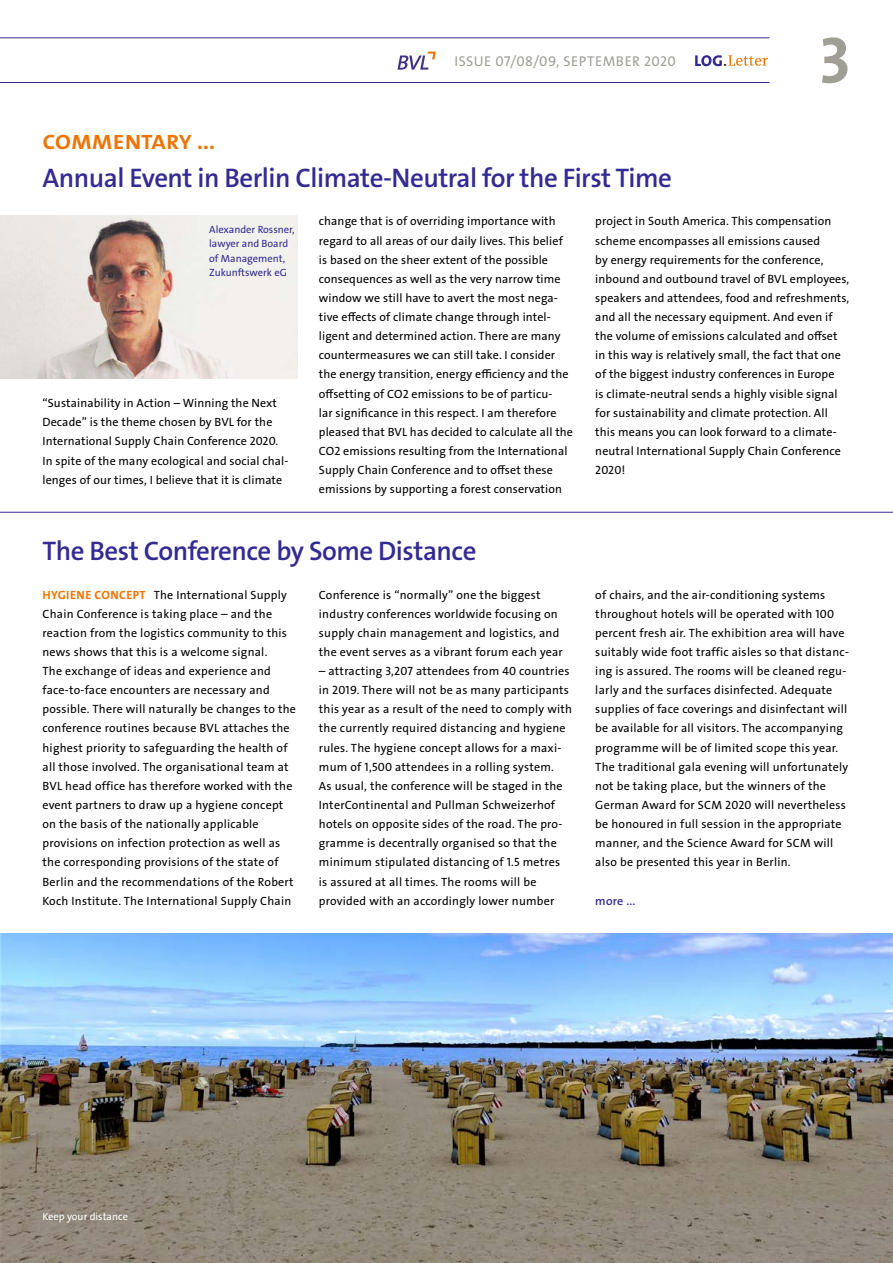
<style>
.page{position:relative;width:893px;height:1263px;background:#fff}
.page>*{position:absolute;margin:0;border:0;box-sizing:border-box;transform-origin:0 0}
.t1{font:66px "The Sans LP7 Bld";color:#9f9f96}
.t2{font:27px "The Sans LP6 Se Bld";letter-spacing:-.02em;color:#342a94}
.t3{font:27px "The Sans LP6 Se Bld";letter-spacing:-.02em;color:#f07300}
.t4{font:14.25px "The Sans LP5 Plain";letter-spacing:.03em;color:#9f9f96}
.Copytext{font:12px/19.2px "The Sans LP5 Plain";letter-spacing:.02em;color:#000}
.Copytext-2{font:12px "The Sans LP6 Se Bld";color:#342a94}
.Bildunterschrift{font:10.5px/14.2px "The Sans LP5 Plain";color:#342a94}
.Bildunterschrift-2{font:10.5px "The Sans LP5 Plain";color:#fff}
.s1{font-family:"The Sans LP7 Bld";color:#f07300}
</style>
<div class="page">
<hr style="left:0;top:38px;width:770px;height:1px;background:#342a94">
<hr style="left:0;top:82px;width:770px;height:1px;background:#342a94">
<svg style="left:397px;top:52px;width:39px;height:18px"></svg>
<svg style="left:695px;top:55px;width:73px;height:11px"></svg>
<hr style="left:0;top:512px;width:893px;height:1px;background:#342a94">
<img style="left:0;top:216px;width:298px;height:162px">
<img style="left:0;top:933px;width:893px;height:330px">
<p class="t4" style="left:454px;top:52px;width:223px">ISSUE 07/08/09, SEPTEMBER 2020</p>
<p class="t3" style="left:43px;top:122px;width:174px">commentary ...</p>
<p class="t2" style="left:43px;top:161px;width:631px">Annual Event in Berlin Climate-Neutral for the First Time</p>
<h1 class="t1" style="left:819px;top:18px;width:33px">3</h1>
<p class="Bildunterschrift" style="left:209px;top:223px;width:87px">Alexander Rossner, lawyer and Board of Management,<br>Zukunftswerk eG</p>
<p class="Copytext" style="left:43px;top:394px;width:247px">“Sustainability in Action – Winning the Next Decade” is the theme chosen by BVL for the International Supply Chain Conference 2020.<br>In spite of the many ecological and social chal&shy;lenges of our times, I believe that it is climate</p>
<p class="Copytext" style="left:319px;top:212px;width:256px">change that is of overriding importance with regard to all areas of our daily lives. This belief is based on the sheer extent of the possible consequences as well as the very narrow time window we still have to avert the most nega&shy;tive effects of climate change through intel&shy;ligent and determined action. There are many countermeasures we can still take. I consider the energy transition, energy efficiency and the offsetting of CO2 emissions to be of particu-<br>lar significance in this respect. I am therefore pleased that BVL has decided to calculate all the CO2 emissions resulting from the International Supply Chain Conference and to offset these emissions by supporting a forest conservation</p>
<p class="Copytext" style="left:595px;top:212px;width:255px">project in South America. This compensation scheme encompasses all emissions caused<br>by energy requirements for the conference, inbound and outbound travel of BVL employees, speakers and attendees, food and refreshments, and all the necessary equipment. And even if the volume of emissions calculated and offset in this way is relatively small, the fact that one of the biggest industry conferences in Europe<br>is climate-neutral sends a highly visible signal for sustainability and climate protection. All this means you can look forward to a climate&shy;neutral International Supply Chain Conference 2020!</p>
<p class="t2" style="left:43px;top:534px;width:435px">The Best Conference by Some Distance</p>
<p class="Copytext" style="left:43px;top:585px;width:255px"><span class="s1">HYGIENE CONCEPT</span> The International Supply Chain Conference is taking place – and the reaction from the logistics community to this news shows that this is a welcome signal.<br>The exchange of ideas and experience and face-to-face encounters are necessary and possible. There will naturally be changes to the conference routines because BVL attaches the highest priority to safeguarding the health of all those involved. The organisational team at BVL head office has therefore worked with the event partners to draw up a hygiene concept on the basis of the nationally applicable provisions on infection protection as well as the corresponding provisions of the state of Berlin and the recommendations of the Robert Koch Institute. The International Supply Chain</p>
<p class="Copytext" style="left:319px;top:585px;width:245px">Conference is “normally” one the biggest industry conferences worldwide focusing on supply chain management and logistics, and the event serves as a vibrant forum each year</p>
<p class="Copytext" style="left:319px;top:661px;width:255px">– attracting 3,207 attendees from 40 countries in 2019. There will not be as many participants this year as a result of the need to comply with the currently required distancing and hygiene rules. The hygiene concept allows for a maxi&shy;mum of 1,500 attendees in a rolling system.<br>As usual, the conference will be staged in the InterContinental and Pullman Schweizerhof hotels on opposite sides of the road. The pro&shy;gramme is decentrally organised so that the minimum stipulated distancing of 1.5 metres<br>is assured at all times. The rooms will be provided with an accordingly lower number</p>
<p class="Copytext" style="left:595px;top:585px;width:255px">of chairs, and the air-conditioning systems throughout hotels will be operated with 100 percent fresh air. The exhibition area will have suitably wide foot traffic aisles so that distanc&shy;ing is assured. The rooms will be cleaned regu&shy;larly and the surfaces disinfected. Adequate supplies of face coverings and disinfectant will be available for all visitors. The accompanying programme will be of limited scope this year.<br>The traditional gala evening will unfortunately not be taking place, but the winners of the German Award for SCM 2020 will nevertheless be honoured in full session in the appropriate manner, and the Science Award for SCM will also be presented this year in Berlin.</p>
<p class="Copytext-2" style="left:595px;top:893px;width:42px">more ...</p>
<p class="Bildunterschrift-2" style="left:43px;top:1210px;width:87px">Keep your distance</p>
</div>
